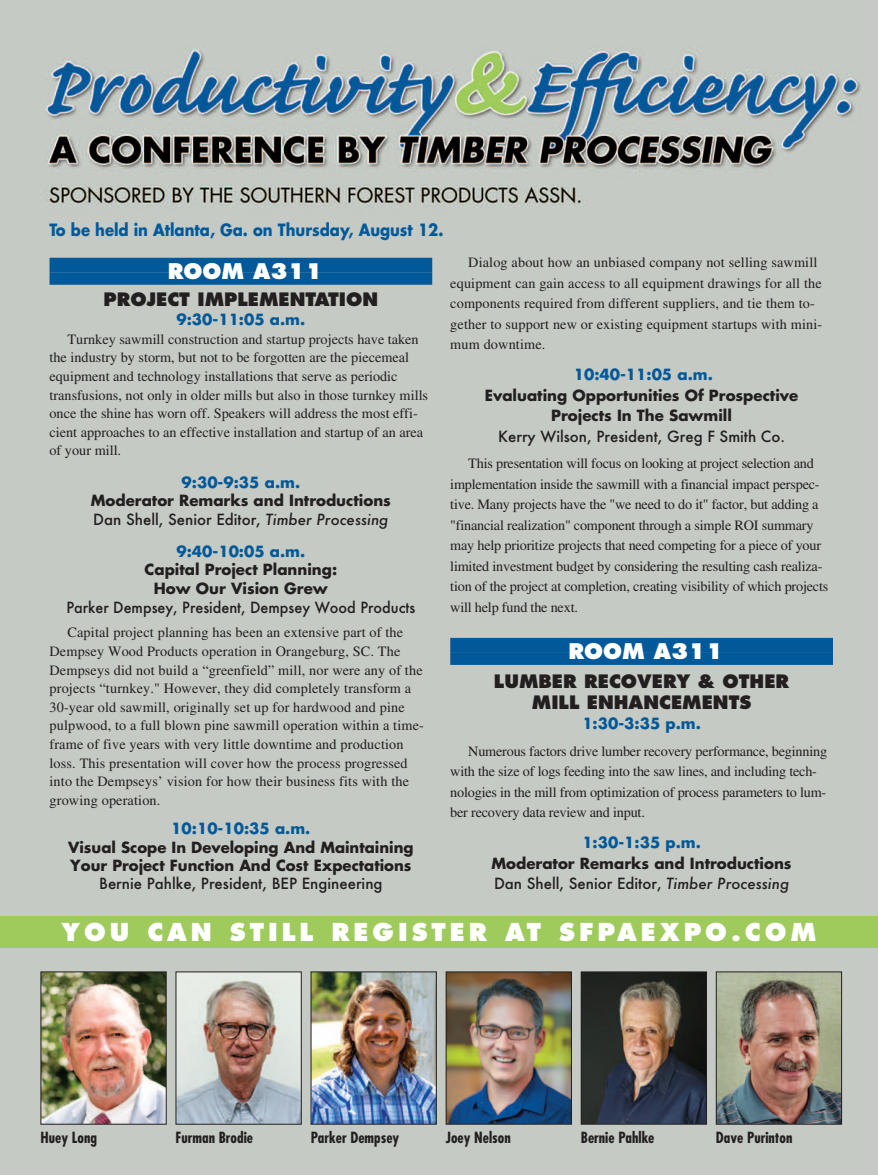
<style>
.page{position:relative;width:878px;height:1175px;background:#fff}
.page>*{position:absolute;margin:0;border:0;box-sizing:border-box;transform-origin:0 0}
.t1{font:800 24px "Futura";letter-spacing:.165em;color:#fff}
.t2{font:800 21px "Futura";color:#fff}
.t3{font:800 18px/20.5px "Futura";color:#231f20;text-align:center}
.t4{font:700 16.5px "Futura";color:#015999;scale:.9 1}
.t5{font:700 15px/18.6px "Futura";color:#231f20}
.t6{font:700 15px "Futura";color:#015999}
.t7{font:500 15px "Futura";color:#231f20}
.t8{font:700 condensed 15px "Futura";color:#231f20}
.t9{font:500 15px "Futura";color:#231f20;scale:.96 1}
.t10{font:14.25px/18.6px "Times";color:#231f20}
.s1{font-weight:500}
.s2{font-weight:500;font-style:italic}
</style>
<div class="page">
<img style="left:0;top:0;width:878px;height:1174px">
<div style="left:50px;top:258px;width:382px;height:15px;background:#015999"></div>
<div style="left:50px;top:273px;width:382px;height:12px;background:#015999"></div>
<div style="left:450px;top:638px;width:382px;height:15px;background:#015999"></div>
<div style="left:450px;top:653px;width:382px;height:12px;background:#015999"></div>
<img style="left:42px;top:973px;width:122px;height:149px">
<div style="left:40px;top:971px;width:126px;height:153px;border:1px solid #231f20"></div>
<img style="left:178px;top:973px;width:122px;height:149px">
<img style="left:312px;top:973px;width:122px;height:149px">
<img style="left:448px;top:973px;width:122px;height:149px">
<div style="left:446px;top:971px;width:126px;height:153px;border:1px solid #231f20"></div>
<img style="left:582px;top:973px;width:122px;height:149px">
<div style="left:580px;top:971px;width:126px;height:153px;border:1px solid #231f20"></div>
<img style="left:718px;top:973px;width:122px;height:149px">
<div style="left:716px;top:971px;width:126px;height:153px;border:1px solid #231f20"></div>
<div style="left:0;top:916px;width:878px;height:32px;background:#9ecb5c"></div>
<p class="t4" style="left:50px;top:222px;width:439px">To be held in Atlanta, Ga. on Thursday, August 12.</p>
<h2 class="t2" style="left:168px;top:262px;width:157px">ROOM A311</h2>
<p class="t3" style="left:104px;top:291px;width:276px">PROJECT IMPLEMENTATION</p>
<p class="t6" style="left:176px;top:312px;width:130px">9:30-11:05 a.m.</p>
<p class="t10" style="left:50px;top:331px;width:380px;text-indent:18px">Turnkey sawmill construction and startup projects have taken the industry by storm, but not to be forgotten are the piecemeal equipment and technology installations that serve as periodic transfusions, not only in older mills but also in those turnkey mills once the shine has worn off. Speakers will address the most effi&shy;cient approaches to an effective installation and startup of an area of your mill.</p>
<p class="t6" style="left:182px;top:475px;width:120px">9:30-9:35 a.m.</p>
<p class="t5" style="left:91px;top:492px;width:301px">Moderator Remarks and Introductions<br><span class="s1">Dan Shell, Senior Editor,</span> <span class="s2">Timber Processing</span></p>
<p class="t6" style="left:176px;top:544px;width:130px">9:40-10:05 a.m.</p>
<p class="t5" style="left:144px;top:562px;width:194px;text-align:center">Capital Project Planning:<br>How Our Vision Grew</p>
<p class="t9" style="left:66px;top:600px;width:365px">Parker Dempsey, President, Dempsey Wood Products</p>
<p class="t10" style="left:50px;top:624px;width:376px;text-indent:18px">Capital project planning has been an extensive part of the Dempsey Wood Products operation in Orangeburg, SC. The Dempseys did not build a “greenfield” mill, nor were any of the projects “turnkey." However, they did completely transform a 30-year old sawmill, originally set up for hardwood and pine pulpwood, to a full blown pine sawmill operation within a time&shy;frame of five years with very little downtime and production loss. This presentation will cover how the process progressed into the Dempseys’ vision for how their business fits with the growing operation.</p>
<p class="t6" style="left:171px;top:821px;width:141px">10:10-10:35 a.m.</p>
<p class="t5" style="left:68px;top:839px;width:347px">Visual Scope In Developing And Maintaining<br>Your Project Function And Cost Expectations</p>
<p class="t7" style="left:99px;top:877px;width:285px">Bernie Pahlke, President, BEP Engineering</p>
<p class="t10" style="left:450px;top:254px;width:373px;line-height:20.5px;text-indent:18px">Dialog about how an unbiased company not selling sawmill equipment can gain access to all equipment drawings for all the components required from different suppliers, and tie them to&shy;gether to support new or existing equipment startups with mini&shy;mum downtime.</p>
<p class="t6" style="left:573px;top:368px;width:141px">10:40-11:05 a.m.</p>
<p class="t5" style="left:485px;top:386px;width:315px;line-height:20.5px;text-align:center">Evaluating Opportunities Of Prospective<br>Projects In The Sawmill</p>
<p class="t7" style="left:498px;top:429px;width:288px">Kerry Wilson, President, Greg F Smith Co.</p>
<p class="t10" style="left:450px;top:455px;width:379px;line-height:20.5px;text-indent:18px">This presentation will focus on looking at project selection and implementation inside the sawmill with a financial impact perspec&shy;tive. Many projects have the "we need to do it" factor, but adding a "financial realization" component through a simple ROI summary may help prioritize projects that need competing for a piece of your limited investment budget by considering the resulting cash realiza&shy;tion of the project at completion, creating visibility of which projects will help fund the next.</p>
<h2 class="t2" style="left:568px;top:642px;width:157px">ROOM A311</h2>
<p class="t3" style="left:494px;top:673px;width:297px">LUMBER RECOVERY &amp; OTHER<br>MILL ENHANCEMENTS</p>
<p class="t6" style="left:582px;top:717px;width:120px">1:30-3:35 p.m.</p>
<p class="t10" style="left:450px;top:742px;width:378px;line-height:20.5px;text-indent:18px">Numerous factors drive lumber recovery performance, beginning with the size of logs feeding into the saw lines, and including tech&shy;nologies in the mill from optimization of process parameters to lum&shy;ber recovery data review and input.</p>
<p class="t6" style="left:582px;top:836px;width:120px">1:30-1:35 p.m.</p>
<p class="t5" style="left:491px;top:854px;width:301px;line-height:20.5px">Moderator Remarks and Introductions<br><span class="s1">Dan Shell, Senior Editor,</span> <span class="s2">Timber Processing</span></p>
<h1 class="t1" style="left:62px;top:921px;width:756px">YOU CAN STILL REGISTER AT SFPAEXPO.COM</h1>
<p class="t8" style="left:40px;top:1130px;width:58px">Huey Long</p>
<p class="t8" style="left:176px;top:1130px;width:79px">Furman Brodie</p>
<p class="t8" style="left:310px;top:1130px;width:90px">Parker Dempsey</p>
<p class="t8" style="left:446px;top:1130px;width:66px">Joey Nelson</p>
<p class="t8" style="left:580px;top:1130px;width:75px">Bernie Pahlke</p>
<p class="t8" style="left:716px;top:1130px;width:78px">Dave Purinton</p>
</div>
